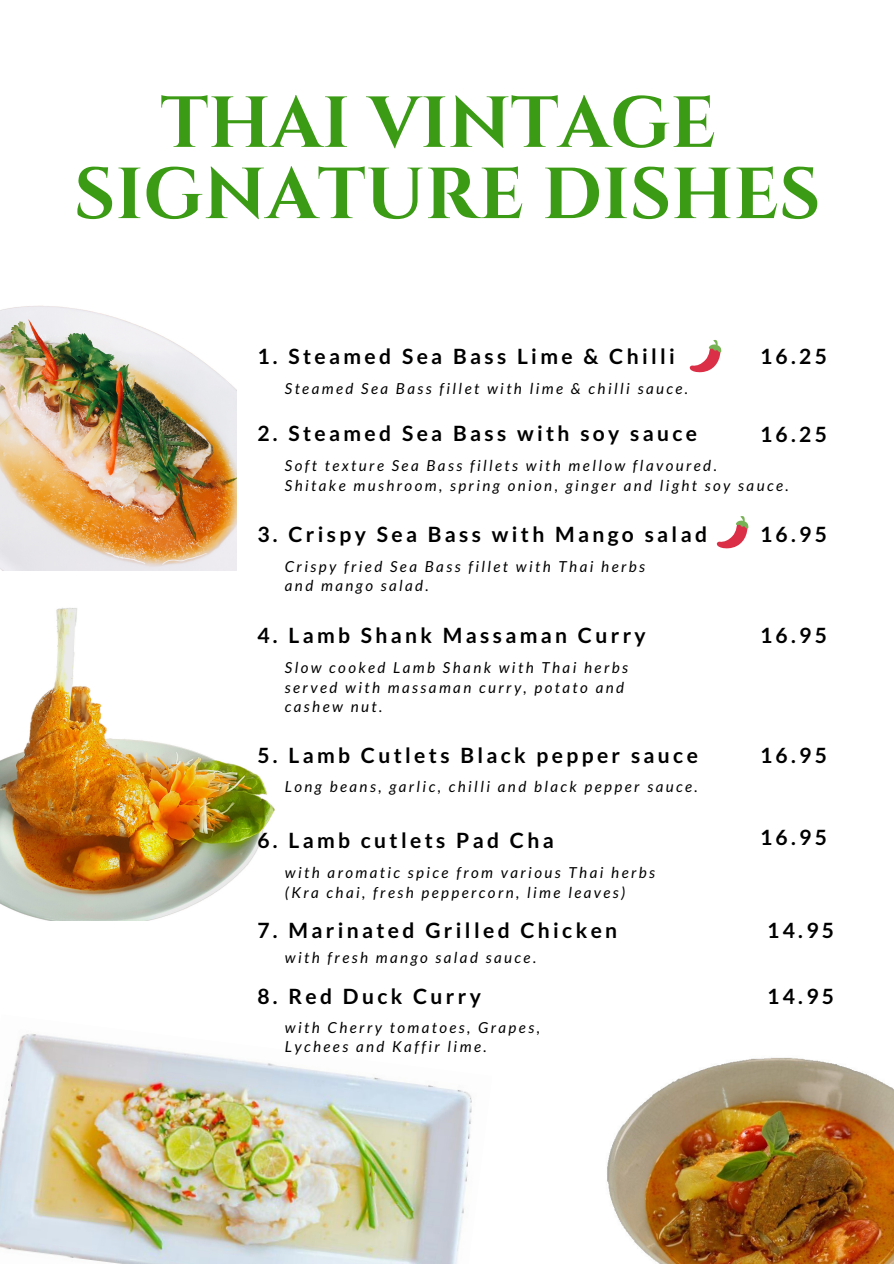
<style>
.page{position:relative;width:894px;height:1264px;background:#fff}
.page>*{position:absolute;margin:0;border:0;box-sizing:border-box;transform-origin:0 0}
.t1{font:700 72px/71.2px "Cinzel";color:#3c9b14;text-align:center}
.t2{font:700 21px "Lato";letter-spacing:.16em;color:#000}
.t3{font:italic 15.15px/19.6px "Lato";letter-spacing:.16em;color:#000}
</style>
<div class="page">
<svg style="left:689px;top:340px;width:32px;height:32px"></svg>
<svg style="left:716px;top:516px;width:32px;height:32px"></svg>
<img style="left:0;top:305px;width:236px;height:265px">
<img style="left:0;top:608px;width:275px;height:312px">
<img style="left:0;top:1033px;width:472px;height:230px">
<img style="left:607px;top:1057px;width:286px;height:206px">
<h1 class="t1" style="left:74px;top:90px;width:748px">THAI VINTAGE<br>SIGNATURE DISHES</h1>
<h2 class="t2" style="left:257px;top:344px;width:419px">1. Steamed Sea Bass Lime &amp; Chilli</h2>
<h2 class="t2" style="left:759px;top:344px;width:68px">16.25</h2>
<p class="t3" style="left:285px;top:378px;width:404px">Steamed Sea Bass fillet with lime &amp; chilli sauce.</p>
<h2 class="t2" style="left:257px;top:420px;width:441px">2. Steamed Sea Bass with soy sauce</h2>
<h2 class="t2" style="left:759px;top:421px;width:68px">16.25</h2>
<p class="t3" style="left:285px;top:455px;width:505px">Soft texture Sea Bass fillets with mellow flavoured.<br>Shitake mushroom, spring onion, ginger and light soy sauce.</p>
<h2 class="t2" style="left:257px;top:521px;width:451px">3. Crispy Sea Bass with Mango salad</h2>
<p class="t3" style="left:285px;top:556px;width:362px">Crispy fried Sea Bass fillet with Thai herbs and mango salad.</p>
<h2 class="t2" style="left:257px;top:622px;width:390px">4. Lamb Shank Massaman Curry</h2>
<p class="t3" style="left:285px;top:657px;width:344px">Slow cooked Lamb Shank with Thai herbs served with massaman curry, potato and cashew nut.</p>
<h2 class="t2" style="left:759px;top:521px;width:68px">16.95</h2>
<h2 class="t2" style="left:759px;top:622px;width:68px">16.95</h2>
<h2 class="t2" style="left:257px;top:742px;width:442px">5. Lamb Cutlets Black pepper sauce</h2>
<h2 class="t2" style="left:759px;top:742px;width:68px">16.95</h2>
<p class="t3" style="left:285px;top:776px;width:414px">Long beans, garlic, chilli and black pepper sauce.</p>
<h2 class="t2" style="left:257px;top:827px;width:298px">6. Lamb cutlets Pad Cha</h2>
<h2 class="t2" style="left:759px;top:824px;width:68px">16.95</h2>
<p class="t3" style="left:285px;top:862px;width:371px">with aromatic spice from various Thai herbs (Kra chai, fresh peppercorn, lime leaves)</p>
<h2 class="t2" style="left:257px;top:916px;width:361px">7. Marinated Grilled Chicken</h2>
<h2 class="t2" style="left:766px;top:916px;width:68px">14.95</h2>
<p class="t3" style="left:285px;top:947px;width:253px">with fresh mango salad sauce.</p>
<h2 class="t2" style="left:257px;top:983px;width:225px">8. Red Duck Curry</h2>
<h2 class="t2" style="left:766px;top:983px;width:68px">14.95</h2>
<p class="t3" style="left:285px;top:1016px;width:256px">with Cherry tomatoes, Grapes,<br>Lychees and Kaffir lime.</p>
</div>
